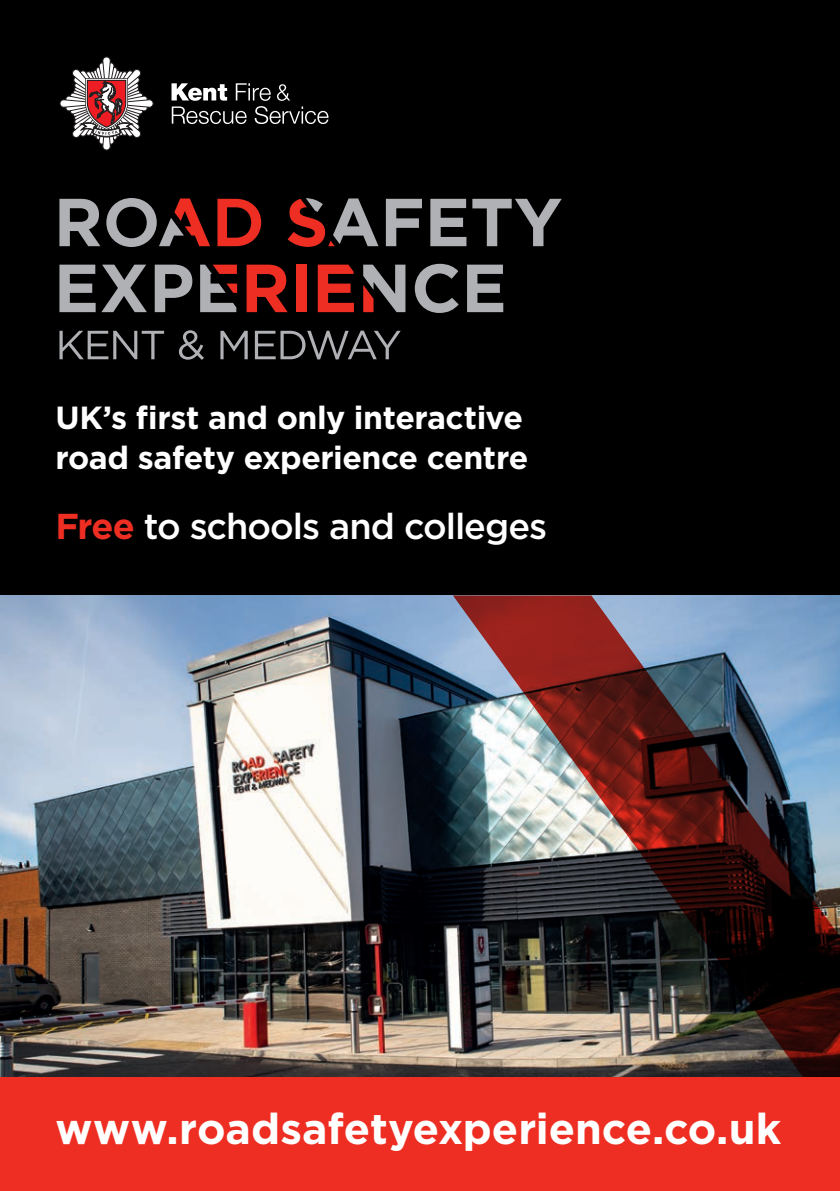
<style>
.page{position:relative;width:840px;height:1191px;background:#fff}
.page>*{position:absolute;margin:0;border:0;box-sizing:border-box;transform-origin:0 0}
.t1{font:700 43px "Gotham";color:#fff}
.t2{font:500 36px "Gotham";letter-spacing:-.03em;color:#fff}
.t3{font:700 32px/40px "Gotham";letter-spacing:-.015em;color:#fff}
.s1{font-weight:700;color:#ee2e22}
</style>
<div class="page">
<div style="left:0;top:0;width:839px;height:1066px;background:#000"></div>
<svg style="left:59px;top:198px;width:502px;height:115px"></svg>
<svg style="left:59px;top:331px;width:105px;height:28px"></svg>
<svg style="left:179px;top:330px;width:25px;height:30px"></svg>
<svg style="left:220px;top:331px;width:27px;height:28px"></svg>
<svg style="left:255px;top:330px;width:145px;height:29px"></svg>
<svg style="left:171px;top:83px;width:157px;height:41px"></svg>
<svg style="left:59px;top:56px;width:95px;height:95px"></svg>
<img style="left:0;top:595px;width:452px;height:482px">
<img style="left:452px;top:595px;width:387px;height:482px">
<div style="left:0;top:1077px;width:839px;height:114px;background:#ee2e22"></div>
<p class="t3" style="left:55px;top:397px;width:474px">UK’s first and only interactive road safety experience centre</p>
<p class="t2" style="left:55px;top:503px;width:493px"><span class="s1">Free</span> to schools and colleges</p>
<p class="t1" style="left:55px;top:1099px;width:726px">www.roadsafetyexperience.co.uk</p>
</div>
